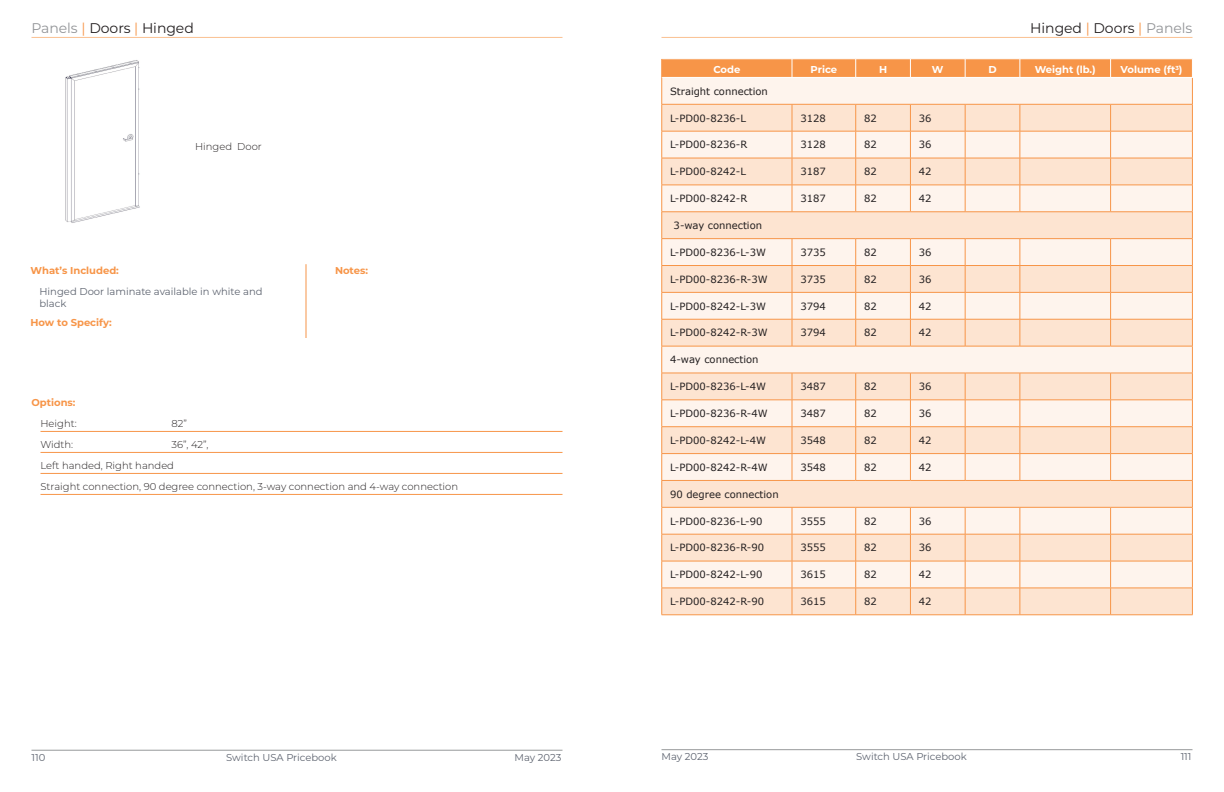
<style>
.page{position:relative;width:1224px;height:792px;background:#fff}
.page>*{position:absolute;margin:0;border:0;box-sizing:border-box;transform-origin:0 0}
.t1{font:14px "Montserrat";letter-spacing:-.005em;color:#231f20}
.table_text_subhead{font:10px "Verdana";color:#231f20}
.Note_text_options_co{font:300 10px "Montserrat";color:#231f20}
.note_text{font:10px/12px "Montserrat";color:#5e6470}
.Note_text_head{font:700 10px "Montserrat";color:#f79548}
.table_head{font:700 10px "Montserrat";color:#fff}
.photo_heading{font:300 10px "Montserrat";color:#231f20}
.s1{color:#939598}
.s2{color:#f79548}
</style>
<div class="page">
<img style="left:65px;top:60px;width:75px;height:163px">
<hr style="left:32px;top:37px;width:530px;height:1px;background:#fac091">
<hr style="left:662px;top:37px;width:530px;height:1px;background:#fac091">
<hr style="left:32px;top:750px;width:530px;height:1px;background:#97999b">
<hr style="left:662px;top:749px;width:530px;height:1px;background:#97999b">
<hr style="left:40px;top:431px;width:522px;height:1px;background:#f79548">
<hr style="left:40px;top:452px;width:522px;height:1px;background:#f79548">
<hr style="left:40px;top:473px;width:522px;height:1px;background:#f79548">
<hr style="left:40px;top:494px;width:522px;height:1px;background:#f79548">
<hr style="left:306px;top:264px;width:1px;height:74px;background:#f79548">
<hr style="left:662px;top:615px;width:130px;height:1px;background:#f79548">
<hr style="left:792px;top:615px;width:64px;height:1px;background:#f79548">
<hr style="left:856px;top:615px;width:54px;height:1px;background:#f79548">
<hr style="left:910px;top:615px;width:55px;height:1px;background:#f79548">
<hr style="left:965px;top:615px;width:55px;height:1px;background:#f79548">
<hr style="left:1020px;top:615px;width:91px;height:1px;background:#f79548">
<hr style="left:1111px;top:615px;width:82px;height:1px;background:#f79548">
<svg style="left:662px;top:59px;width:531px;height:556px;background:#fce5d3"></svg>
<h1 class="t1" style="left:32px;top:18px;width:164px"><span class="s1">Panels</span> <span class="s2">|</span> Doors <span class="s2">|</span> Hinged</h1>
<h1 class="t1" style="left:1030px;top:18px;width:164px">Hinged <span class="s2">|</span> Doors <span class="s2">|</span> <span class="s1">Panels</span></h1>
<p class="photo_heading" style="left:195px;top:140px;width:68px">Hinged Door</p>
<p class="Note_text_head" style="left:30px;top:263px;width:90px">What’s Included:</p>
<p class="note_text" style="left:40px;top:285px;width:225px">Hinged Door laminate available in white and black</p>
<p class="Note_text_head" style="left:30px;top:315px;width:83px">How to Specify:</p>
<p class="Note_text_head" style="left:335px;top:263px;width:35px">Notes:</p>
<p class="Note_text_head" style="left:32px;top:395px;width:46px">Options:</p>
<p class="Note_text_options_co" style="left:40px;top:416px;width:38px">Height:</p>
<p class="Note_text_options_co" style="left:172px;top:416px;width:17px">82”</p>
<p class="Note_text_options_co" style="left:40px;top:437px;width:34px">Width:</p>
<p class="Note_text_options_co" style="left:172px;top:437px;width:39px">36”, 42”,</p>
<p class="Note_text_options_co" style="left:40px;top:458px;width:135px">Left handed, Right handed</p>
<p class="Note_text_options_co" style="left:40px;top:479px;width:419px">Straight connection, 90 degree connection, 3-way connection and 4-way connection</p>
<p class="table_head" style="left:713px;top:62px;width:28px">Code</p>
<p class="table_head" style="left:811px;top:62px;width:28px">Price</p>
<p class="table_head" style="left:879px;top:62px;width:10px">H</p>
<p class="table_head" style="left:932px;top:62px;width:13px">W</p>
<p class="table_head" style="left:988px;top:62px;width:10px">D</p>
<p class="table_head" style="left:1035px;top:62px;width:63px">Weight (lb.)</p>
<p class="table_head" style="left:1121px;top:62px;width:63px">Volume (ft<sup>3</sup>)</p>
<p class="table_text_subhead" style="left:670px;top:84px;width:99px">Straight connection</p>
<p class="table_text_subhead" style="left:670px;top:111px;width:77px">L-PD00-8236-L</p>
<p class="table_text_subhead" style="left:800px;top:111px;width:27px">3128</p>
<p class="table_text_subhead" style="left:864px;top:111px;width:14px">82</p>
<p class="table_text_subhead" style="left:919px;top:111px;width:14px">36</p>
<p class="table_text_subhead" style="left:670px;top:138px;width:79px">L-PD00-8236-R</p>
<p class="table_text_subhead" style="left:800px;top:138px;width:27px">3128</p>
<p class="table_text_subhead" style="left:864px;top:138px;width:14px">82</p>
<p class="table_text_subhead" style="left:919px;top:138px;width:14px">36</p>
<p class="table_text_subhead" style="left:670px;top:165px;width:77px">L-PD00-8242-L</p>
<p class="table_text_subhead" style="left:800px;top:165px;width:27px">3187</p>
<p class="table_text_subhead" style="left:864px;top:165px;width:14px">82</p>
<p class="table_text_subhead" style="left:919px;top:165px;width:14px">42</p>
<p class="table_text_subhead" style="left:670px;top:192px;width:79px">L-PD00-8242-R</p>
<p class="table_text_subhead" style="left:800px;top:192px;width:27px">3187</p>
<p class="table_text_subhead" style="left:864px;top:192px;width:14px">82</p>
<p class="table_text_subhead" style="left:919px;top:192px;width:14px">42</p>
<p class="table_text_subhead" style="left:674px;top:219px;width:90px">3-way connection</p>
<p class="table_text_subhead" style="left:670px;top:245px;width:97px">L-PD00-8236-L-3W</p>
<p class="table_text_subhead" style="left:800px;top:245px;width:27px">3735</p>
<p class="table_text_subhead" style="left:864px;top:245px;width:14px">82</p>
<p class="table_text_subhead" style="left:919px;top:245px;width:14px">36</p>
<p class="table_text_subhead" style="left:670px;top:272px;width:99px">L-PD00-8236-R-3W</p>
<p class="table_text_subhead" style="left:800px;top:272px;width:27px">3735</p>
<p class="table_text_subhead" style="left:864px;top:272px;width:14px">82</p>
<p class="table_text_subhead" style="left:919px;top:272px;width:14px">36</p>
<p class="table_text_subhead" style="left:670px;top:299px;width:97px">L-PD00-8242-L-3W</p>
<p class="table_text_subhead" style="left:800px;top:299px;width:27px">3794</p>
<p class="table_text_subhead" style="left:864px;top:299px;width:14px">82</p>
<p class="table_text_subhead" style="left:919px;top:299px;width:14px">42</p>
<p class="table_text_subhead" style="left:670px;top:326px;width:99px">L-PD00-8242-R-3W</p>
<p class="table_text_subhead" style="left:800px;top:326px;width:27px">3794</p>
<p class="table_text_subhead" style="left:864px;top:326px;width:14px">82</p>
<p class="table_text_subhead" style="left:919px;top:326px;width:14px">42</p>
<p class="table_text_subhead" style="left:670px;top:353px;width:90px">4-way connection</p>
<p class="table_text_subhead" style="left:670px;top:380px;width:97px">L-PD00-8236-L-4W</p>
<p class="table_text_subhead" style="left:800px;top:380px;width:27px">3487</p>
<p class="table_text_subhead" style="left:864px;top:380px;width:14px">82</p>
<p class="table_text_subhead" style="left:919px;top:380px;width:14px">36</p>
<p class="table_text_subhead" style="left:670px;top:407px;width:99px">L-PD00-8236-R-4W</p>
<p class="table_text_subhead" style="left:800px;top:407px;width:27px">3487</p>
<p class="table_text_subhead" style="left:864px;top:407px;width:14px">82</p>
<p class="table_text_subhead" style="left:919px;top:407px;width:14px">36</p>
<p class="table_text_subhead" style="left:670px;top:433px;width:97px">L-PD00-8242-L-4W</p>
<p class="table_text_subhead" style="left:800px;top:433px;width:27px">3548</p>
<p class="table_text_subhead" style="left:864px;top:433px;width:14px">82</p>
<p class="table_text_subhead" style="left:919px;top:433px;width:14px">42</p>
<p class="table_text_subhead" style="left:670px;top:460px;width:99px">L-PD00-8242-R-4W</p>
<p class="table_text_subhead" style="left:800px;top:460px;width:27px">3548</p>
<p class="table_text_subhead" style="left:864px;top:460px;width:14px">82</p>
<p class="table_text_subhead" style="left:919px;top:460px;width:14px">42</p>
<p class="table_text_subhead" style="left:670px;top:487px;width:110px">90 degree connection</p>
<p class="table_text_subhead" style="left:670px;top:514px;width:94px">L-PD00-8236-L-90</p>
<p class="table_text_subhead" style="left:800px;top:514px;width:27px">3555</p>
<p class="table_text_subhead" style="left:864px;top:514px;width:14px">82</p>
<p class="table_text_subhead" style="left:919px;top:514px;width:14px">36</p>
<p class="table_text_subhead" style="left:670px;top:541px;width:96px">L-PD00-8236-R-90</p>
<p class="table_text_subhead" style="left:800px;top:541px;width:27px">3555</p>
<p class="table_text_subhead" style="left:864px;top:541px;width:14px">82</p>
<p class="table_text_subhead" style="left:919px;top:541px;width:14px">36</p>
<p class="table_text_subhead" style="left:670px;top:568px;width:94px">L-PD00-8242-L-90</p>
<p class="table_text_subhead" style="left:800px;top:568px;width:27px">3615</p>
<p class="table_text_subhead" style="left:864px;top:568px;width:14px">82</p>
<p class="table_text_subhead" style="left:919px;top:568px;width:14px">42</p>
<p class="table_text_subhead" style="left:670px;top:595px;width:96px">L-PD00-8242-R-90</p>
<p class="table_text_subhead" style="left:800px;top:595px;width:27px">3615</p>
<p class="table_text_subhead" style="left:864px;top:595px;width:14px">82</p>
<p class="table_text_subhead" style="left:919px;top:595px;width:14px">42</p>
<p class="note_text" style="left:32px;top:751px;width:15px">110</p>
<p class="note_text" style="left:226px;top:751px;width:112px">Switch USA Pricebook</p>
<p class="note_text" style="left:515px;top:751px;width:48px">May 2023</p>
<p class="note_text" style="left:662px;top:750px;width:48px">May 2023</p>
<p class="note_text" style="left:856px;top:750px;width:112px">Switch USA Pricebook</p>
<p class="note_text" style="left:1181px;top:750px;width:12px">111</p>
</div>
